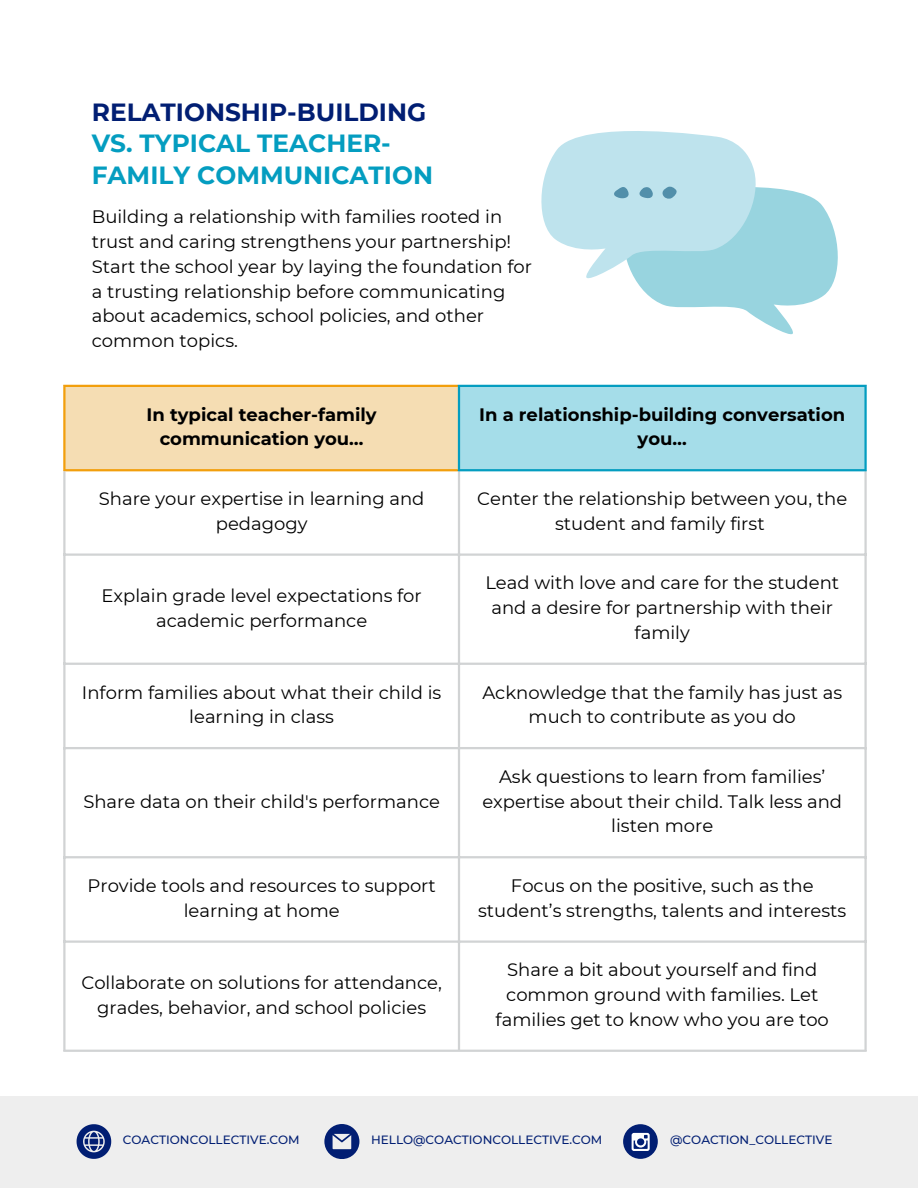
<style>
.page{position:relative;width:918px;height:1188px;background:#fff}
.page>*{position:absolute;margin:0;border:0;box-sizing:border-box;transform-origin:0 0}
.t1{font:700 24.75px/31.5px "Montserrat";color:#049dc0}
.t2{font:18px/24.8px "Montserrat";color:#000;text-align:center}
.t3{font:700 18px/24.8px "Montserrat";color:#000;text-align:center}
.t4{font:500 12px "Montserrat";color:#011e73}
.s1{color:#011e73}
</style>
<div class="page">
<div style="left:0;top:1097px;width:918px;height:91px;background:#eee"></div>
<div style="left:64px;top:386px;width:395px;height:85px;background:#f5ddb3"></div>
<div style="left:459px;top:386px;width:407px;height:85px;background:#a5dde9"></div>
<hr style="left:63px;top:387px;width:3px;height:82px;background:#f29f0d">
<hr style="left:63px;top:385px;width:395px;height:2px;background:#f29f0d">
<hr style="left:63px;top:469px;width:395px;height:2px;background:#f29f0d">
<hr style="left:63px;top:471px;width:3px;height:579px;background:#d1d3d4">
<hr style="left:458px;top:471px;width:2px;height:579px;background:#d1d3d4">
<hr style="left:864px;top:471px;width:3px;height:579px;background:#d1d3d4">
<hr style="left:63px;top:553px;width:804px;height:3px;background:#d1d3d4">
<hr style="left:63px;top:663px;width:804px;height:2px;background:#d1d3d4">
<hr style="left:63px;top:747px;width:804px;height:2px;background:#d1d3d4">
<hr style="left:63px;top:856px;width:804px;height:2px;background:#d1d3d4">
<hr style="left:63px;top:940px;width:804px;height:3px;background:#d1d3d4">
<hr style="left:63px;top:1050px;width:804px;height:2px;background:#d1d3d4">
<hr style="left:458px;top:387px;width:2px;height:82px;background:#049dc0">
<hr style="left:864px;top:387px;width:3px;height:82px;background:#049dc0">
<hr style="left:458px;top:385px;width:409px;height:2px;background:#049dc0">
<hr style="left:458px;top:469px;width:409px;height:2px;background:#049dc0">
<svg style="left:541px;top:131px;width:297px;height:204px"></svg>
<svg style="left:324px;top:1124px;width:35px;height:35px"></svg>
<svg style="left:77px;top:1124px;width:34px;height:35px"></svg>
<div style="left:623px;top:1124px;width:35px;height:35px;background:#011e73;border-radius:50%"></div>
<svg style="left:632px;top:1133px;width:18px;height:18px"></svg>
<p class="t1" style="left:92px;top:96px;width:343px"><span class="s1">RELATIONSHIP-BUILDING<br></span>VS. TYPICAL TEACHER-<br>FAMILY COMMUNICATION</p>
<p class="t2" style="left:92px;top:205px;width:442px;text-align:left">Building a relationship with families rooted in trust and caring strengthens your partnership!<br>Start the school year by laying the foundation for a trusting relationship before communicating about academics, school policies, and other common topics.</p>
<p class="t3" style="left:147px;top:402px;width:232px">In typical teacher-family communication you…</p>
<h2 class="t3" style="left:479px;top:402px;width:368px">In a relationship-building conversation you…</h2>
<p class="t2" style="left:99px;top:486px;width:327px">Share your expertise in learning and pedagogy</p>
<p class="t2" style="left:477px;top:486px;width:372px">Center the relationship between you, the student and family first</p>
<p class="t2" style="left:102px;top:583px;width:322px">Explain grade level expectations for academic performance</p>
<p class="t2" style="left:485px;top:571px;width:355px">Lead with love and care for the student and a desire for partnership with their family</p>
<p class="t2" style="left:82px;top:680px;width:361px">Inform families about what their child is learning in class</p>
<p class="t2" style="left:482px;top:680px;width:361px">Acknowledge that the family has just as much to contribute as you do</p>
<p class="t2" style="left:83px;top:789px;width:358px">Share data on their child's performance</p>
<p class="t2" style="left:482px;top:764px;width:361px">Ask questions to learn from families’ expertise about their child. Talk less and listen more</p>
<p class="t2" style="left:88px;top:873px;width:350px">Provide tools and resources to support learning at home</p>
<p class="t2" style="left:478px;top:873px;width:370px">Focus on the positive, such as the student’s strengths, talents and interests</p>
<p class="t2" style="left:81px;top:970px;width:362px">Collaborate on solutions for attendance, grades, behavior, and school policies</p>
<p class="t2" style="left:496px;top:958px;width:335px">Share a bit about yourself and find common ground with families. Let families get to know who you are too</p>
<p class="t4" style="left:123px;top:1132px;width:178px">COACTIONCOLLECTIVE.COM</p>
<p class="t4" style="left:371px;top:1132px;width:233px">HELLO@COACTIONCOLLECTIVE.COM</p>
<p class="t4" style="left:670px;top:1132px;width:164px">@COACTION_COLLECTIVE</p>
</div>
